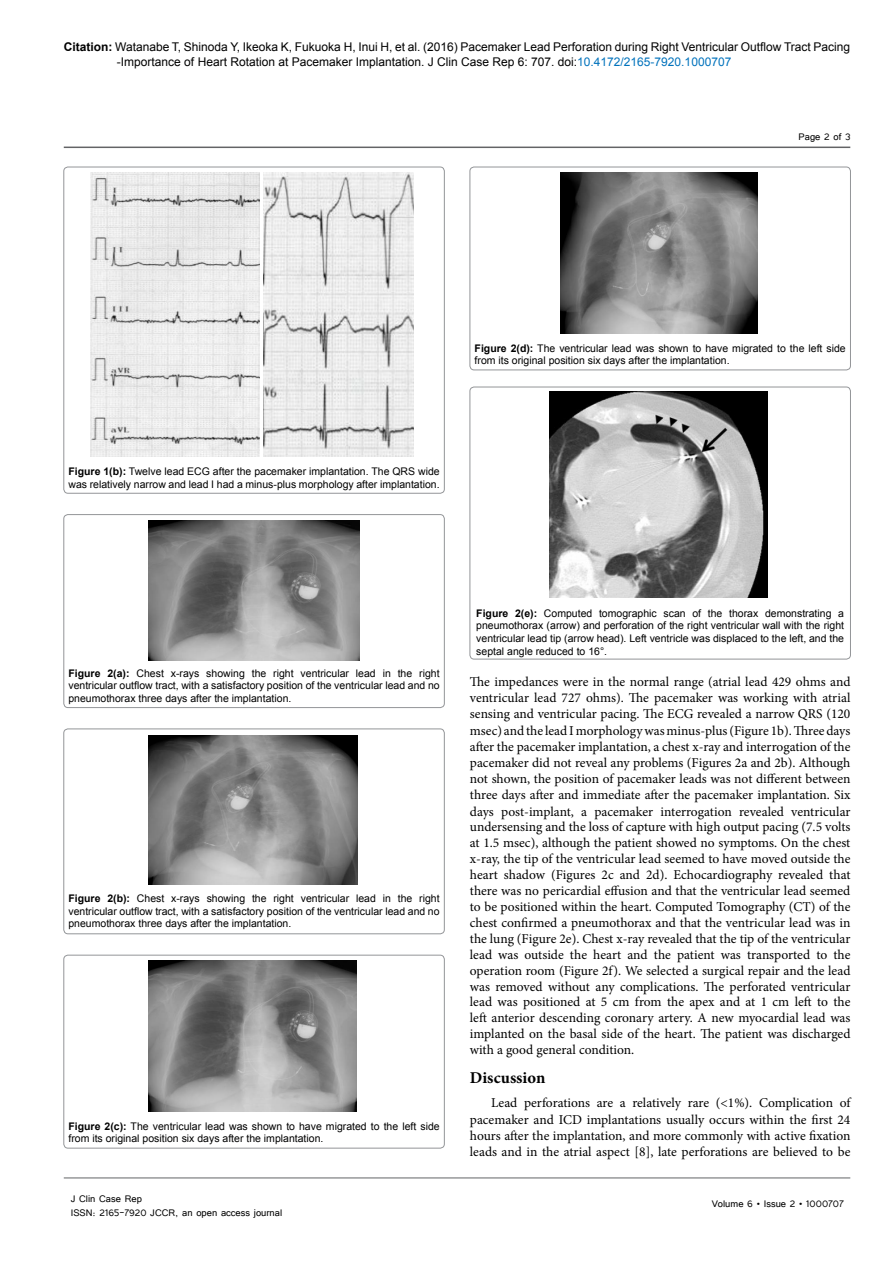
<style>
.page{position:relative;width:893px;height:1263px;background:#fff}
.page>*{position:absolute;margin:0;border:0;box-sizing:border-box;transform-origin:0 0}
.t1{font:700 16.5px "Minion Pro";color:#000}
.t2{font:13.5px/16px "Minion Pro";color:#000;text-align:justify}
.t3{font:12px/14.4px "Arial";color:#000}
.t4{font:12px/14.4px "Tunga";color:#000}
.t5{font:10.5px/12.6px "Arial";color:#000}
.s1{font-weight:700}
.s2{color:#0072bc}
</style>
<div class="page">
<hr style="left:64px;top:147px;width:786px;height:1px;background:#636466">
<hr style="left:64px;top:1178px;width:786px;height:1px;background:#636466">
<div style="left:64px;top:167px;width:380px;height:326px;border:1px solid #939598;border-radius:4px"></div>
<img style="left:91px;top:173px;width:168px;height:283px">
<img style="left:263px;top:173px;width:150px;height:283px">
<div style="left:64px;top:514px;width:380px;height:194px;border:1px solid #939598;border-radius:4px"></div>
<img style="left:149px;top:520px;width:210px;height:140px">
<div style="left:64px;top:729px;width:380px;height:205px;border:1px solid #939598;border-radius:4px"></div>
<img style="left:149px;top:735px;width:208px;height:149px">
<div style="left:64px;top:955px;width:380px;height:193px;border:1px solid #939598;border-radius:4px"></div>
<img style="left:149px;top:961px;width:208px;height:151px">
<div style="left:470px;top:167px;width:380px;height:203px;border:1px solid #939598;border-radius:4px"></div>
<img style="left:561px;top:173px;width:197px;height:161px">
<div style="left:470px;top:387px;width:380px;height:272px;border:1px solid #939598;border-radius:4px"></div>
<img style="left:549px;top:391px;width:219px;height:207px">
<p class="t3" style="left:117px;top:40px;width:735px;text-indent:-53px"><span class="s1">Citation:</span> Watanabe T, Shinoda Y, Ikeoka K, Fukuoka H, Inui H, et al. (2016) Pacemaker Lead Perforation during Right Ventricular Outflow Tract Pacing -Importance of Heart Rotation at Pacemaker Implantation. J Clin Case Rep 6: 707. doi:<span class="s2">10.4172/2165-7920.1000707</span></p>
<p class="t4" style="left:799px;top:128px;width:53px">Page 2 of 3</p>
<p class="t5" style="left:475px;top:342px;width:373px"><span class="s1">Figure 2(d):</span> The ventricular lead was shown to have migrated to the left side from its original position six days after the implantation.</p>
<p class="t5" style="left:68px;top:465px;width:373px"><span class="s1">Figure 1(b):</span> Twelve lead ECG after the pacemaker implantation. The QRS wide was relatively narrow and lead I had a minus-plus morphology after implantation.</p>
<p class="t5" style="left:68px;top:667px;width:373px;text-align:justify"><span class="s1">Figure 2(a):</span> Chest x-rays showing the right ventricular lead in the right ventricular outflow tract, with a satisfactory position of the ventricular lead and no pneumothorax three days after the implantation.</p>
<p class="t5" style="left:68px;top:892px;width:373px;text-align:justify"><span class="s1">Figure 2(b):</span> Chest x-rays showing the right ventricular lead in the right ventricular outflow tract, with a satisfactory position of the ventricular lead and no pneumothorax three days after the implantation.</p>
<p class="t5" style="left:68px;top:1120px;width:373px"><span class="s1">Figure 2(c):</span> The ventricular lead was shown to have migrated to the left side from its original position six days after the implantation.</p>
<p class="t4" style="left:71px;top:1190px;width:213px">J Clin Case Rep<br>ISSN: 2165-7920 JCCR, an open access journal</p>
<p class="t5" style="left:476px;top:607px;width:369px;text-align:justify"><span class="s1">Figure 2(e):</span> Computed tomographic scan of the thorax demonstrating a pneumothorax (arrow) and perforation of the right ventricular wall with the right ventricular lead tip (arrow head). Left ventricle was displaced to the left, and the septal angle reduced to 16°.</p>
<p class="t2" style="left:470px;top:674px;width:382px">The impedances were in the normal range (atrial lead 429 ohms and ventricular lead 727 ohms). The pacemaker was working with atrial sensing and ventricular pacing. The ECG revealed a narrow QRS (120 msec) and the lead I morphology was minus-plus (Figure 1b). Three days after the pacemaker implantation, a chest x-ray and interrogation of the pacemaker did not reveal any problems (Figures 2a and 2b). Although not shown, the position of pacemaker leads was not different between three days after and immediate after the pacemaker implantation. Six days post-implant, a pacemaker interrogation revealed ventricular undersensing and the loss of capture with high output pacing (7.5 volts at 1.5 msec), although the patient showed no symptoms. On the chest x-ray, the tip of the ventricular lead seemed to have moved outside the heart shadow (Figures 2c and 2d). Echocardiography revealed that there was no pericardial effusion and that the ventricular lead seemed to be positioned within the heart. Computed Tomography (CT) of the chest confirmed a pneumothorax and that the ventricular lead was in the lung (Figure 2e). Chest x-ray revealed that the tip of the ventricular lead was outside the heart and the patient was transported to the operation room (Figure 2f). We selected a surgical repair and the lead was removed without any complications. The perforated ventricular lead was positioned at 5 cm from the apex and at 1 cm left to the left anterior descending coronary artery. A new myocardial lead was implanted on the basal side of the heart. The patient was discharged with a good general condition.</p>
<p class="t1" style="left:470px;top:1066px;width:77px">Discussion</p>
<p class="t2" style="left:470px;top:1095px;width:382px;text-indent:21px">Lead perforations are a relatively rare (&lt;1%). Complication of pacemaker and ICD implantations usually occurs within the first 24 hours after the implantation, and more commonly with active fixation leads and in the atrial aspect [8], late perforations are believed to be</p>
<p class="t4" style="left:712px;top:1196px;width:134px">Volume 6 • Issue 2 • 1000707</p>
</div>
